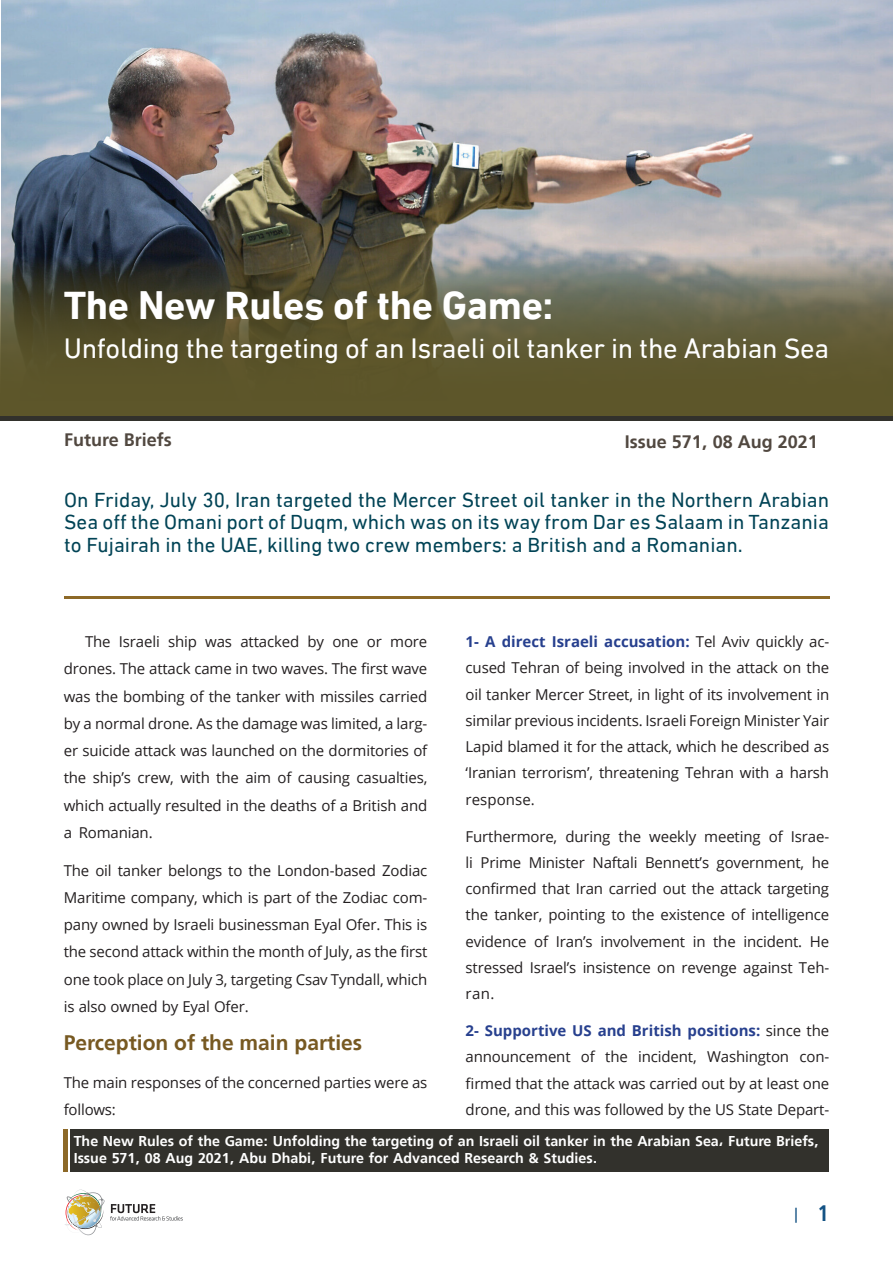
<style>
.page{position:relative;width:893px;height:1263px;background:#fff}
.page>*{position:absolute;margin:0;border:0;box-sizing:border-box;transform-origin:0 0}
.t1{font:700 40.5px "DIN Next LTW23";letter-spacing:-.01em;color:#fff}
.t2{font:28.5px "DIN Next LTW23";letter-spacing:-.01em;color:#fff}
.t3{font:21px/22.5px "DIN Next LTW23";color:#014355;text-align:justify}
.t4{font:700 21px "Frutiger LT Arabic 65";color:#775922}
.t5{font:700 18px "Frutiger LT Arabic 65";color:#514840}
.t6{font:15px/26.2px "Open Sans";letter-spacing:-.01em;color:#231f20;text-align:justify}
.t7{font:15px "Frutiger LT Arabic 55 Roman";color:#135182}
.t8{font:700 14.25px/17.1px "Frutiger LT Arabic 65";color:#fff}
.s1{font-weight:700;color:#27408e}
.s2{font-family:"Frutiger LT Std";font-weight:700;font-stretch:condensed;font-size:22.5px;color:#135284}
</style>
<div class="page">
<svg style="left:65px;top:1189px;width:39px;height:46px"></svg>
<svg style="left:110px;top:1204px;width:73px;height:16px"></svg>
<img style="left:2px;top:0;width:891px;height:256px">
<svg style="left:0;top:256px;width:893px;height:160px;background:#5e5a3b"></svg>
<hr style="left:64px;top:596px;width:765px;height:2px;background:#8d6928">
<div style="left:70px;top:1129px;width:758px;height:42px;background:#32312c"></div>
<div style="left:63px;top:1129px;width:5px;height:42px;background:#8d6928"></div>
<div style="left:0;top:416px;width:893px;height:5px;background:#32312c"></div>
<h1 class="t1" style="left:64px;top:282px;width:491px">The New Rules of the Game:</h1>
<h2 class="t2" style="left:64px;top:332px;width:767px">Unfolding the targeting of an Israeli oil tanker in the Arabian Sea</h2>
<p class="t5" style="left:64px;top:425px;width:109px">Future Briefs</p>
<p class="t5" style="left:625px;top:427px;width:194px">Issue 571, 08 Aug 2021</p>
<p class="t3" style="left:64px;top:488px;width:767px">On Friday, July 30, Iran targeted the Mercer Street oil tanker in the Northern Arabian Sea off the Omani port of Duqm, which was on its way from Dar es Salaam in Tanzania to Fujairah in the UAE, killing two crew members: a British and a Romanian.</p>
<p class="t6" style="left:466px;top:628px;width:365px"><span class="s1">1- A direct Israeli accusation:</span> Tel Aviv quickly ac&shy;cused Tehran of being involved in the attack on the oil tanker Mercer Street, in light of its involvement in similar previous incidents. Israeli Foreign Minister Yair Lapid blamed it for the attack, which he described as ‘Iranian terrorism’, threatening Tehran with a harsh response.</p>
<p class="t6" style="left:466px;top:823px;width:365px">Furthermore, during the weekly meeting of Israe&shy;li Prime Minister Naftali Bennett’s government, he confirmed that Iran carried out the attack targeting the tanker, pointing to the existence of intelligence evidence of Iran’s involvement in the incident. He stressed Israel’s insistence on revenge against Teh&shy;ran.</p>
<p class="t6" style="left:466px;top:1017px;width:365px"><span class="s1">2- Supportive US and British positions:</span> since the announcement of the incident, Washington con&shy;firmed that the attack was carried out by at least one drone, and this was followed by the US State Depart-</p>
<p class="t8" style="left:74px;top:1132px;width:747px">The New Rules of the Game: Unfolding the targeting of an Israeli oil tanker in the Arabian Sea، Future Briefs,<br>Issue 571, 08 Aug 2021, Abu Dhabi, Future for Advanced Research &amp; Studies.</p>
<p class="t6" style="left:64px;top:628px;width:365px;line-height:27.3px;text-indent:21px">The Israeli ship was attacked by one or more drones. The attack came in two waves. The first wave was the bombing of the tanker with missiles carried by a normal drone. As the damage was limited, a larg&shy;er suicide attack was launched on the dormitories of the ship’s crew, with the aim of causing casualties, which actually resulted in the deaths of a British and a Romanian.</p>
<p class="t6" style="left:64px;top:856px;width:365px;line-height:27.3px">The oil tanker belongs to the London-based Zodiac Maritime company, which is part of the Zodiac com&shy;pany owned by Israeli businessman Eyal Ofer. This is the second attack within the month of July, as the first one took place on July 3, targeting Csav Tyndall, which is also owned by Eyal Ofer.</p>
<h3 class="t4" style="left:64px;top:1025px;width:300px">Perception of the main parties</h3>
<p class="t6" style="left:64px;top:1068px;width:365px;line-height:27.3px">The main responses of the concerned parties were as follows:</p>
<p class="t7" style="left:794px;top:1202px;width:36px">| <span class="s2">1</span></p>
</div>
